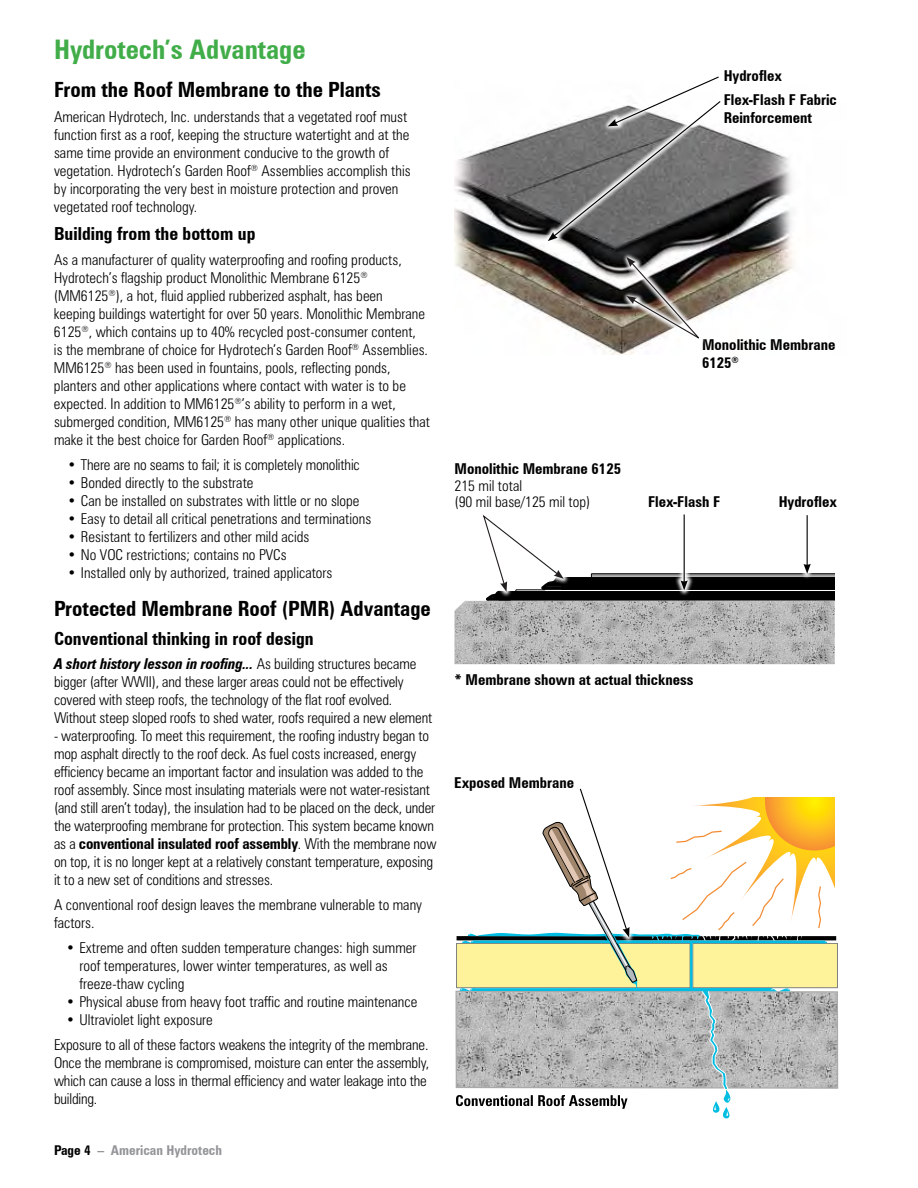
<style>
.page{position:relative;width:918px;height:1188px;background:#fff}
.page>*{position:absolute;margin:0;border:0;box-sizing:border-box;transform-origin:0 0}
.t1{font:700 condensed 27px "Zurich BT";color:#41ad49}
.t2{font:700 condensed 21px "Zurich BT";color:#000}
.t3{font:700 condensed 18px "Zurich BT";color:#000}
.t4{font:300 condensed 15px/18px "Zurich BT";color:#000}
.t5{font:700 condensed 15px/18px "Zurich BT";color:#000}
.t6{font:700 condensed 13.5px "Zurich BT";color:#939598}
.s1{font-weight:700;font-style:italic}
.s2{font-weight:700}
.s3{color:#000}
</style>
<div class="page">
<img style="left:454px;top:132px;width:340px;height:223px">
<svg style="left:455px;top:514px;width:380px;height:150px"></svg>
<svg style="left:537px;top:76px;width:194px;height:271px"></svg>
<svg style="left:455px;top:788px;width:384px;height:331px"></svg>
<h1 class="t1" style="left:54px;top:33px;width:253px">Hydrotech’s Advantage</h1>
<h2 class="t2" style="left:54px;top:77px;width:329px">From the Roof Membrane to the Plants</h2>
<p class="t4" style="left:54px;top:107px;width:358px">American Hydrotech, Inc. understands that a vegetated roof must function first as a roof, keeping the structure watertight and at the same time provide an environment conducive to the growth of vegetation. Hydrotech’s Garden Roof<sup>®</sup> Assemblies accomplish this by incorporating the very best in moisture protection and proven vegetated roof technology.</p>
<p class="t3" style="left:54px;top:223px;width:203px">Building from the bottom up</p>
<p class="t4" style="left:54px;top:250px;width:378px">As a manufacturer of quality waterproofing and roofing products, Hydrotech’s flagship product Monolithic Membrane 6125<sup>® </sup>(MM6125<sup>®</sup>), a hot, fluid applied rubberized asphalt, has been<br>keeping buildings watertight for over 50 years. Monolithic Membrane 6125<sup>®</sup>, which contains up to 40% recycled post-consumer content,<br>is the membrane of choice for Hydrotech’s Garden Roof<sup>®</sup> Assemblies.<br>MM6125<sup>®</sup> has been used in fountains, pools, reflecting ponds, planters and other applications where contact with water is to be expected. In addition to MM6125<sup>®</sup>’s ability to perform in a wet, submerged condition, MM6125<sup>®</sup> has many other unique qualities that make it the best choice for Garden Roof<sup>®</sup> applications.</p>
<p class="t4" style="left:67px;top:455px;width:294px">• There are no seams to fail; it is completely monolithic</p>
<p class="t4" style="left:67px;top:473px;width:188px">• Bonded directly to the substrate</p>
<p class="t4" style="left:67px;top:491px;width:294px">• Can be installed on substrates with little or no slope</p>
<p class="t4" style="left:67px;top:509px;width:305px">• Easy to detail all critical penetrations and terminations</p>
<p class="t4" style="left:67px;top:527px;width:244px">• Resistant to fertilizers and other mild acids</p>
<p class="t4" style="left:67px;top:545px;width:221px">• No VOC restrictions; contains no PVCs</p>
<p class="t4" style="left:67px;top:563px;width:267px">• Installed only by authorized, trained applicators</p>
<h2 class="t2" style="left:54px;top:596px;width:378px">Protected Membrane Roof (PMR) Advantage</h2>
<p class="t3" style="left:54px;top:627px;width:261px">Conventional thinking in roof design</p>
<p class="t4" style="left:54px;top:655px;width:380px"><span class="s1">A short history lesson in roofing...</span> As building structures became bigger (after WWII), and these larger areas could not be effectively covered with steep roofs, the technology of the flat roof evolved.<br>Without steep sloped roofs to shed water, roofs required a new element</p>
<p class="t4" style="left:54px;top:727px;width:384px">- waterproofing. To meet this requirement, the roofing industry began to mop asphalt directly to the roof deck. As fuel costs increased, energy efficiency became an important factor and insulation was added to the roof assembly. Since most insulating materials were not water-resistant (and still aren’t today), the insulation had to be placed on the deck, under the waterproofing membrane for protection. This system became known as a <span class="s2">conventional insulated roof assembly</span>. With the membrane now on top, it is no longer kept at a relatively constant temperature, exposing it to a new set of conditions and stresses.</p>
<p class="t4" style="left:54px;top:896px;width:370px">A conventional roof design leaves the membrane vulnerable to many factors.</p>
<p class="t4" style="left:80px;top:938px;width:339px;text-indent:-14px">• Extreme and often sudden temperature changes: high summer roof temperatures, lower winter temperatures, as well as freeze-thaw cycling</p>
<p class="t4" style="left:66px;top:992px;width:353px">• Physical abuse from heavy foot traffic and routine maintenance</p>
<p class="t4" style="left:54px;top:1007px;width:376px;line-height:24.8px;text-indent:12px">• Ultraviolet light exposure<br>Exposure to all of these factors weakens the integrity of the membrane.</p>
<p class="t4" style="left:54px;top:1053px;width:377px">Once the membrane is compromised, moisture can enter the assembly, which can cause a loss in thermal efficiency and water leakage into the building.</p>
<p class="t6" style="left:54px;top:1142px;width:170px"><span class="s3">Page 4</span> – American Hydrotech</p>
<p class="t5" style="left:724px;top:63px;width:115px;line-height:24.8px">Hydroflex<br>Flex-Flash F Fabric</p>
<p class="t5" style="left:724px;top:109px;width:90px">Reinforcement</p>
<p class="t5" style="left:702px;top:335px;width:135px">Monolithic Membrane<br>6125<sup>®</sup></p>
<p class="t5" style="left:455px;top:460px;width:168px">Monolithic Membrane 6125</p>
<p class="t4" style="left:455px;top:477px;width:137px;line-height:16.5px">215 mil total<br>(90 mil base/125 mil top)</p>
<p class="t5" style="left:648px;top:493px;width:74px">Flex-Flash F</p>
<p class="t5" style="left:779px;top:493px;width:60px">Hydroflex</p>
<p class="t5" style="left:454px;top:670px;width:241px">* Membrane shown at actual thickness</p>
<p class="t5" style="left:454px;top:774px;width:121px">Exposed Membrane</p>
</div>
